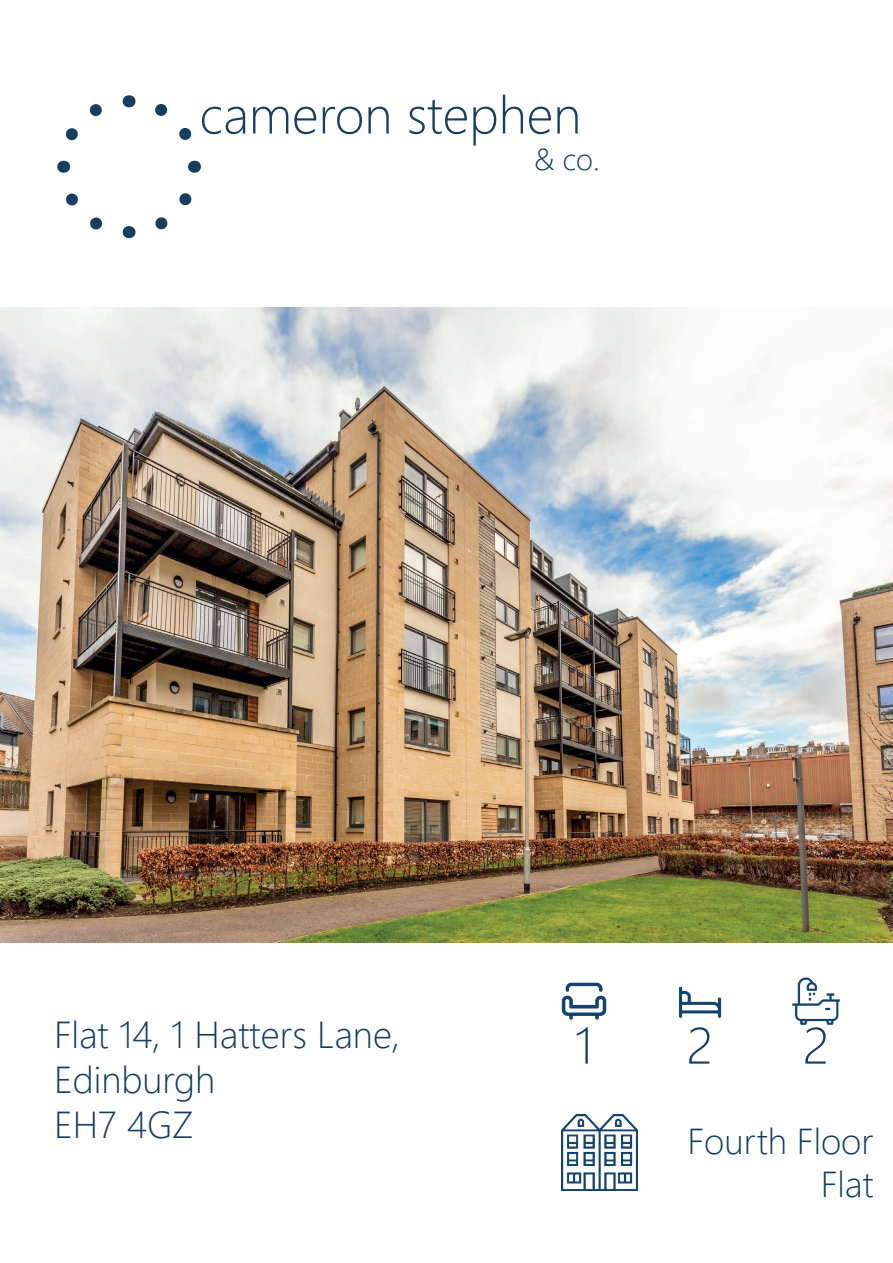
<style>
.page{position:relative;width:893px;height:1263px;background:#fff}
.page>*{position:absolute;margin:0;border:0;box-sizing:border-box;transform-origin:0 0}
.t1{font:300 52.5px "Segoe UI";color:#173d5f}
.t2{font:300 51px "Segoe UI";color:#153c5f}
.t3{font:300 37.5px/45px "Segoe UI";color:#173d5f}
.t4{font:300 36px/43.2px "Segoe UI";color:#153c5f;text-align:right}
.t5{font:300 30px "Segoe UI";color:#173d5f}
</style>
<div class="page">
<img style="left:0;top:307px;width:893px;height:635px">
<svg style="left:155px;top:161px;width:46px;height:69px"></svg>
<svg style="left:129px;top:95px;width:63px;height:45px"></svg>
<svg style="left:57px;top:104px;width:45px;height:69px"></svg>
<svg style="left:66px;top:193px;width:64px;height:46px"></svg>
<img style="left:561px;top:982px;width:46px;height:38px">
<img style="left:679px;top:986px;width:43px;height:32px">
<img style="left:792px;top:977px;width:48px;height:48px">
<img style="left:561px;top:1114px;width:77px;height:77px">
<h1 class="t1" style="left:200px;top:65px;width:383px">cameron stephen</h1>
<p class="t5" style="left:534px;top:131px;width:67px">&amp; co.</p>
<p class="t3" style="left:54px;top:1009px;width:348px">Flat 14, 1 Hatters Lane,<br>Edinburgh<br>EH7 4GZ</p>
<h2 class="t2" style="left:575px;top:997px;width:20px">1</h2>
<h2 class="t2" style="left:687px;top:997px;width:28px">2</h2>
<h2 class="t2" style="left:803px;top:997px;width:28px">2</h2>
<p class="t4" style="left:687px;top:1116px;width:187px">Fourth Floor<br>Flat</p>
</div>
